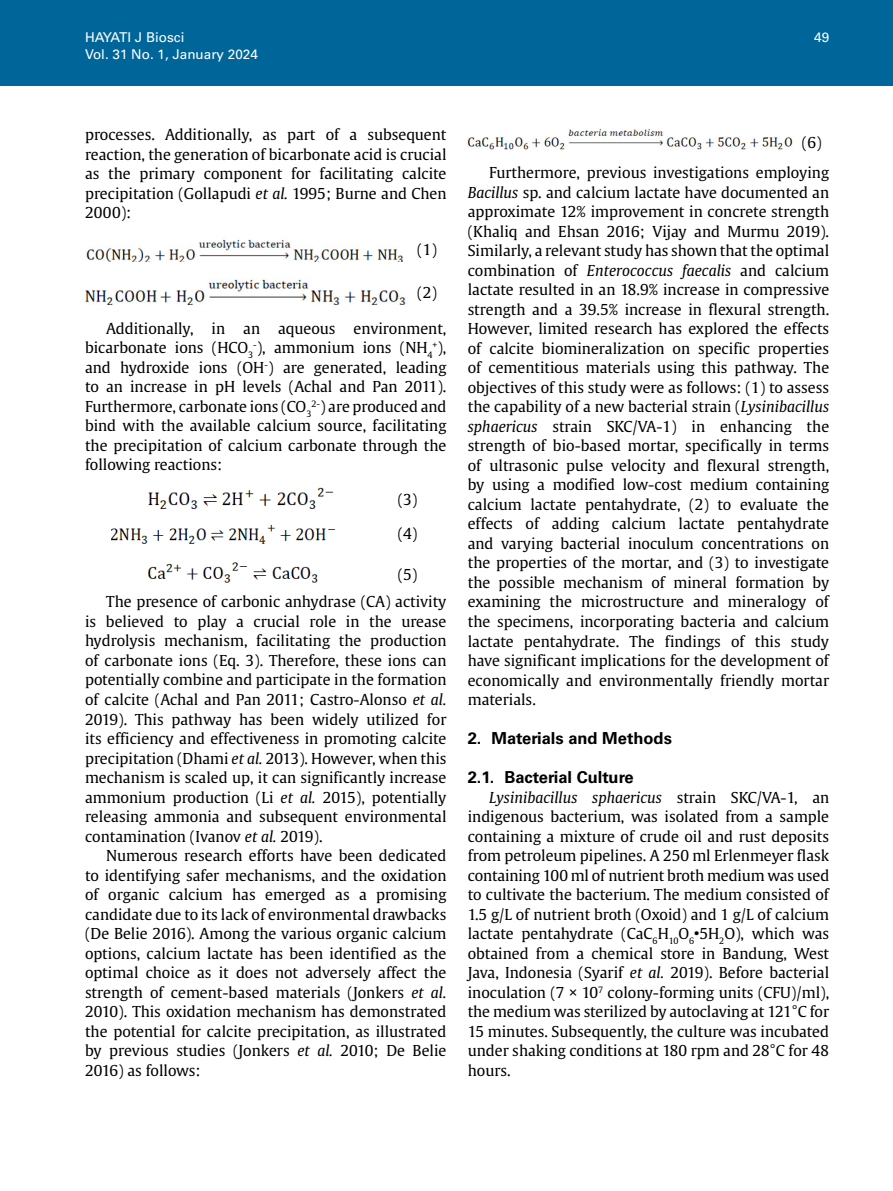
<style>
.page{position:relative;width:893px;height:1191px;background:#fff}
.page>*{position:absolute;margin:0;border:0;box-sizing:border-box;transform-origin:0 0}
.t1{font:700 16.5px "Univers LT Std";color:#000}
.t2{font:15px/19.5px "Gulliver";color:#000;text-align:justify}
.t3{font:13.5px "Univers LT Std";color:#fff}
.s1{font-style:italic}
</style>
<div class="page">
<img style="left:86px;top:239px;width:317px;height:23px">
<img style="left:85px;top:279px;width:321px;height:26px">
<img style="left:148px;top:487px;width:186px;height:22px">
<img style="left:111px;top:524px;width:225px;height:19px">
<img style="left:148px;top:562px;width:170px;height:21px">
<img style="left:467px;top:129px;width:326px;height:21px">
<div style="left:0;top:0;width:893px;height:85px;background:#069"></div>
<p class="t3" style="left:85px;top:30px;width:101px">HAYATI J Biosci</p>
<p class="t3" style="left:814px;top:30px;width:17px">49</p>
<p class="t3" style="left:85px;top:46px;width:174px">Vol. 31 No. 1, January 2024</p>
<p class="t2" style="left:85px;top:125px;width:363px">processes. Additionally, as part of a subsequent reaction, the generation of bicarbonate acid is crucial as the primary component for facilitating calcite precipitation (Gollapudi <span class="s1">et al.</span> 1995; Burne and Chen 2000):</p>
<p class="t2" style="left:417px;top:240px;width:21px">(1)</p>
<p class="t2" style="left:417px;top:282px;width:21px">(2)</p>
<p class="t2" style="left:85px;top:318px;width:363px;text-indent:21px">Additionally, in an aqueous environment, bicarbonate ions (HCO<sub>3</sub><sup>-</sup>), ammonium ions (NH<sub>4</sub><sup>+</sup>), and hydroxide ions (OH<sup>-</sup>) are generated, leading to an increase in pH levels (Achal and Pan 2011).<br>Furthermore, carbonate ions (CO<sub>3</sub><sup>2-</sup>) are produced and bind with the available calcium source, facilitating the precipitation of calcium carbonate through the following reactions:</p>
<p class="t2" style="left:398px;top:489px;width:21px">(3)</p>
<p class="t2" style="left:398px;top:524px;width:21px">(4)</p>
<p class="t2" style="left:398px;top:565px;width:21px">(5)</p>
<p class="t2" style="left:85px;top:592px;width:363px;text-indent:21px">The presence of carbonic anhydrase (CA) activity is believed to play a crucial role in the urease hydrolysis mechanism, facilitating the production of carbonate ions (Eq. 3). Therefore, these ions can potentially combine and participate in the formation of calcite (Achal and Pan 2011; Castro-Alonso <span class="s1">et al.<br></span>2019). This pathway has been widely utilized for its efficiency and effectiveness in promoting calcite precipitation (Dhami <span class="s1">et al.</span> 2013). However, when this mechanism is scaled up, it can significantly increase ammonium production (Li <span class="s1">et al.</span> 2015), potentially releasing ammonia and subsequent environmental contamination (Ivanov <span class="s1">et al.</span> 2019).</p>
<p class="t2" style="left:85px;top:845px;width:363px;text-indent:21px">Numerous research efforts have been dedicated to identifying safer mechanisms, and the oxidation of organic calcium has emerged as a promising candidate due to its lack of environmental drawbacks (De Belie 2016). Among the various organic calcium options, calcium lactate has been identified as the optimal choice as it does not adversely affect the strength of cement-based materials (Jonkers <span class="s1">et al.<br></span>2010). This oxidation mechanism has demonstrated the potential for calcite precipitation, as illustrated by previous studies (Jonkers <span class="s1">et al.</span> 2010; De Belie 2016) as follows:</p>
<p class="t2" style="left:489px;top:127px;width:342px;line-height:30.3px;text-indent:313px">(6)<br>Furthermore, previous investigations employing</p>
<p class="t2" style="left:468px;top:182px;width:363px"><span class="s1">Bacillus</span> sp. and calcium lactate have documented an approximate 12% improvement in concrete strength (Khaliq and Ehsan 2016; Vijay and Murmu 2019).<br>Similarly, a relevant study has shown that the optimal combination of <span class="s1">Enterococcus faecalis</span> and calcium lactate resulted in an 18.9% increase in compressive strength and a 39.5% increase in flexural strength.<br>However, limited research has explored the effects of calcite biomineralization on specific properties of cementitious materials using this pathway. The objectives of this study were as follows: (1) to assess the capability of a new bacterial strain (<span class="s1">Lysinibacillus sphaericus</span> strain SKC/VA-1) in enhancing the strength of bio-based mortar, specifically in terms of ultrasonic pulse velocity and flexural strength, by using a modified low-cost medium containing calcium lactate pentahydrate, (2) to evaluate the effects of adding calcium lactate pentahydrate and varying bacterial inoculum concentrations on the properties of the mortar, and (3) to investigate the possible mechanism of mineral formation by examining the microstructure and mineralogy of the specimens, incorporating bacteria and calcium lactate pentahydrate. The findings of this study have significant implications for the development of economically and environmentally friendly mortar materials.</p>
<p class="t1" style="left:468px;top:728px;width:206px">2. Materials and Methods</p>
<p class="t1" style="left:468px;top:767px;width:168px">2.1. Bacterial Culture</p>
<p class="t2" style="left:468px;top:787px;width:363px;text-indent:21px"><span class="s1">Lysinibacillus sphaericus</span> strain SKC/VA-1, an indigenous bacterium, was isolated from a sample containing a mixture of crude oil and rust deposits from petroleum pipelines. A 250 ml Erlenmeyer flask containing 100 ml of nutrient broth medium was used to cultivate the bacterium. The medium consisted of 1.5 g/L of nutrient broth (Oxoid) and 1 g/L of calcium lactate pentahydrate (CaC<sub>6</sub>H<sub>10</sub>O<sub>6</sub>•5H<sub>2</sub>O), which was obtained from a chemical store in Bandung, West Java, Indonesia (Syarif <span class="s1">et al.</span> 2019). Before bacterial inoculation (7 × 10<sup>7</sup> colony-forming units (CFU)/ml), the medium was sterilized by autoclaving at 121°C for 15 minutes. Subsequently, the culture was incubated under shaking conditions at 180 rpm and 28°C for 48 hours.</p>
</div>
